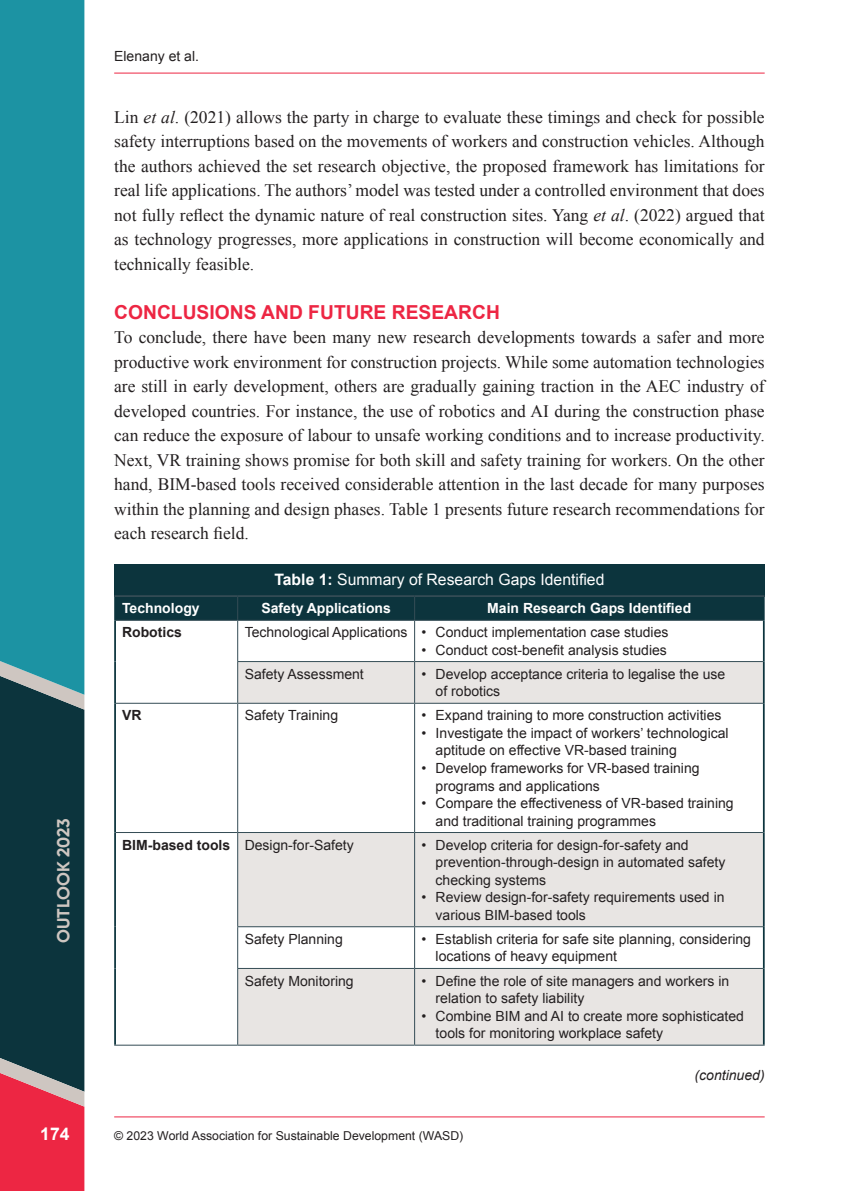
<style>
.page{position:relative;width:864px;height:1191px;background:#fff}
.page>*{position:absolute;margin:0;border:0;box-sizing:border-box;transform-origin:0 0}
.t1{font:700 19.25px "Arial";color:#ed2643}
.TxF{font:17.5px/24.5px "Times New Roman";color:#231f20;text-align:justify}
.Tx{font:17.5px/24.5px "Times New Roman";color:#231f20;text-align:justify}
.t2{font:700 17.5px "Gilroy";letter-spacing:.005em;color:#cec6c1}
.t3{font:700 17.5px "Arial";color:#fff}
.TN_TT{font:15.75px "Arial";color:#fff}
.TB{font:14px/17.5px "Arial";color:#231f20}
.TCH{font:700 14px "Arial";color:#fff}
.TB-2{font:700 14px "Arial";color:#231f20}
.TB__right{font:italic 14px "Arial";color:#231f20}
.TCH__left{font:700 14px "Arial";color:#fff}
.t4{font:12.25px "Arial";color:#231f20}
.s1{font-style:italic}
.s2{font-weight:700}
</style>
<div class="page">
<hr style="left:114px;top:73px;width:650px;height:1px;background:#ed2643">
<hr style="left:114px;top:1116px;width:650px;height:1px;background:#ed2643">
<svg style="left:0;top:694px;width:84px;height:497px;background:#413643"></svg>
<div style="left:0;top:0;width:84px;height:694px;background:#1c93a3"></div>
<div style="left:114px;top:564px;width:650px;height:33px;background:#0c343d"></div>
<svg style="left:238px;top:662px;width:524px;height:382px;fill:#e8e5e3"></svg>
<hr style="left:114px;top:597px;width:2px;height:23px;background:#0c343d">
<hr style="left:762px;top:597px;width:2px;height:23px;background:#0c343d">
<hr style="left:114px;top:620px;width:2px;height:41px;background:#0c343d">
<hr style="left:762px;top:620px;width:2px;height:41px;background:#0c343d">
<hr style="left:114px;top:661px;width:2px;height:42px;background:#0c343d">
<hr style="left:762px;top:661px;width:2px;height:42px;background:#0c343d">
<hr style="left:114px;top:703px;width:2px;height:129px;background:#0c343d">
<hr style="left:762px;top:703px;width:2px;height:129px;background:#0c343d">
<hr style="left:114px;top:832px;width:2px;height:94px;background:#0c343d">
<hr style="left:762px;top:832px;width:2px;height:94px;background:#0c343d">
<hr style="left:114px;top:926px;width:2px;height:42px;background:#0c343d">
<hr style="left:762px;top:926px;width:2px;height:42px;background:#0c343d">
<hr style="left:114px;top:968px;width:2px;height:76px;background:#0c343d">
<hr style="left:762px;top:968px;width:2px;height:76px;background:#0c343d">
<div style="left:116px;top:597px;width:646px;height:23px;background:#0c343d"></div>
<hr style="left:116px;top:620px;width:121px;height:1px;background:#344c55">
<hr style="left:237px;top:620px;width:177px;height:1px;background:#344c55">
<hr style="left:237px;top:621px;width:1px;height:40px;background:#344c55">
<hr style="left:414px;top:620px;width:348px;height:1px;background:#344c55">
<hr style="left:414px;top:621px;width:1px;height:40px;background:#344c55">
<hr style="left:237px;top:661px;width:177px;height:1px;background:#344c55">
<hr style="left:237px;top:662px;width:1px;height:41px;background:#344c55">
<hr style="left:414px;top:661px;width:348px;height:1px;background:#344c55">
<hr style="left:414px;top:662px;width:1px;height:41px;background:#344c55">
<hr style="left:116px;top:703px;width:121px;height:1px;background:#344c55">
<hr style="left:237px;top:703px;width:177px;height:1px;background:#344c55">
<hr style="left:237px;top:703px;width:1px;height:129px;background:#344c55">
<hr style="left:414px;top:703px;width:348px;height:1px;background:#344c55">
<hr style="left:414px;top:703px;width:1px;height:129px;background:#344c55">
<hr style="left:116px;top:832px;width:121px;height:1px;background:#344c55">
<hr style="left:237px;top:832px;width:177px;height:1px;background:#344c55">
<hr style="left:237px;top:833px;width:1px;height:93px;background:#344c55">
<hr style="left:414px;top:832px;width:348px;height:1px;background:#344c55">
<hr style="left:414px;top:833px;width:1px;height:93px;background:#344c55">
<hr style="left:237px;top:926px;width:177px;height:1px;background:#344c55">
<hr style="left:237px;top:927px;width:1px;height:41px;background:#344c55">
<hr style="left:414px;top:926px;width:348px;height:1px;background:#344c55">
<hr style="left:414px;top:927px;width:1px;height:41px;background:#344c55">
<hr style="left:237px;top:968px;width:177px;height:1px;background:#344c55">
<hr style="left:237px;top:969px;width:1px;height:75px;background:#344c55">
<hr style="left:414px;top:968px;width:348px;height:1px;background:#344c55">
<hr style="left:414px;top:969px;width:1px;height:75px;background:#344c55">
<hr style="left:114px;top:1044px;width:123px;height:1px;background:#344c55">
<hr style="left:237px;top:1044px;width:177px;height:1px;background:#344c55">
<hr style="left:414px;top:1044px;width:350px;height:1px;background:#344c55">
<hr style="left:114px;top:595px;width:123px;height:2px;background:#344c55">
<hr style="left:237px;top:595px;width:177px;height:2px;background:#344c55">
<hr style="left:414px;top:595px;width:350px;height:2px;background:#344c55">
<p class="t2" style="left:52px;top:943px;width:126px;rotate:-90deg">OUTLOOK 2023</p>
<p class="TB" style="left:114px;top:48px;width:86px">Elenany et al.</p>
<p class="Tx" style="left:114px;top:104px;width:651px">Lin <span class="s1">et al</span>. (2021) allows the party in charge to evaluate these timings and check for possible safety interruptions based on the movements of workers and construction vehicles. Although the authors achieved the set research objective, the proposed framework has limitations for real life applications. The authors’ model was tested under a controlled environment that does not fully reflect the dynamic nature of real construction sites. Yang <span class="s1">et al</span>. (2022) argued that as technology progresses, more applications in construction will become economically and technically feasible.</p>
<h1 class="t1" style="left:114px;top:299px;width:387px">CONCLUSIONS AND FUTURE RESEARCH</h1>
<p class="TxF" style="left:114px;top:325px;width:651px">To conclude, there have been many new research developments towards a safer and more productive work environment for construction projects. While some automation technologies are still in early development, others are gradually gaining traction in the AEC industry of developed countries. For instance, the use of robotics and AI during the construction phase can reduce the exposure of labour to unsafe working conditions and to increase productivity.<br>Next, VR training shows promise for both skill and safety training for workers. On the other hand, BIM-based tools received considerable attention in the last decade for many purposes within the planning and design phases. Table 1 presents future research recommendations for each research field.</p>
<p class="TN_TT" style="left:274px;top:569px;width:331px"><span class="s2">Table 1:</span> Summary of Research Gaps Identified</p>
<p class="TCH__left" style="left:122px;top:599px;width:79px">Technology</p>
<p class="TCH" style="left:261px;top:599px;width:131px">Safety Applications</p>
<p class="TCH" style="left:487px;top:599px;width:205px">Main Research Gaps Identified</p>
<p class="TB-2" style="left:122px;top:623px;width:61px">Robotics</p>
<p class="TB" style="left:244px;top:623px;width:164px">Technological Applications</p>
<p class="TB" style="left:421px;top:623px;width:248px">• Conduct implementation case studies</p>
<p class="TB" style="left:421px;top:641px;width:247px">• Conduct cost-benefit analysis studies</p>
<p class="TB" style="left:244px;top:665px;width:121px">Safety Assessment</p>
<p class="TB" style="left:435px;top:665px;width:291px;text-indent:-14px">• Develop acceptance criteria to legalise the use of robotics</p>
<p class="TB-2" style="left:122px;top:706px;width:21px">VR</p>
<p class="TB" style="left:244px;top:707px;width:95px">Safety Training</p>
<p class="TB" style="left:421px;top:707px;width:301px">• Expand training to more construction activities</p>
<p class="TB" style="left:435px;top:724px;width:294px;text-indent:-14px">• Investigate the impact of workers’ technological aptitude on effective VR-based training</p>
<p class="TB" style="left:435px;top:759px;width:265px;text-indent:-14px">• Develop frameworks for VR-based training programs and applications</p>
<p class="TB" style="left:435px;top:794px;width:299px;text-indent:-14px">• Compare the effectiveness of VR-based training and traditional training programmes</p>
<p class="TB-2" style="left:122px;top:835px;width:110px">BIM-based tools</p>
<p class="TB" style="left:244px;top:836px;width:110px">Design-for-Safety</p>
<p class="TB" style="left:435px;top:836px;width:291px;text-indent:-14px">• Develop criteria for design-for-safety and prevention-through-design in automated safety checking systems</p>
<p class="TB" style="left:435px;top:888px;width:290px;text-indent:-14px">• Review design-for-safety requirements used in various BIM-based tools</p>
<p class="TB" style="left:244px;top:930px;width:100px">Safety Planning</p>
<p class="TB" style="left:435px;top:930px;width:317px;text-indent:-14px">• Establish criteria for safe site planning, considering locations of heavy equipment</p>
<p class="TB" style="left:244px;top:972px;width:110px">Safety Monitoring</p>
<p class="TB" style="left:435px;top:972px;width:295px;text-indent:-14px">• Define the role of site managers and workers in relation to safety liability</p>
<p class="TB" style="left:435px;top:1007px;width:310px;text-indent:-14px">• Combine BIM and AI to create more sophisticated tools for monitoring workplace safety</p>
<p class="TB__right" style="left:694px;top:1066px;width:72px">(continued)</p>
<p class="t3" style="left:40px;top:1121px;width:31px">174</p>
<p class="t4" style="left:114px;top:1127px;width:350px">© 2023 World Association for Sustainable Development (WASD)</p>
</div>
